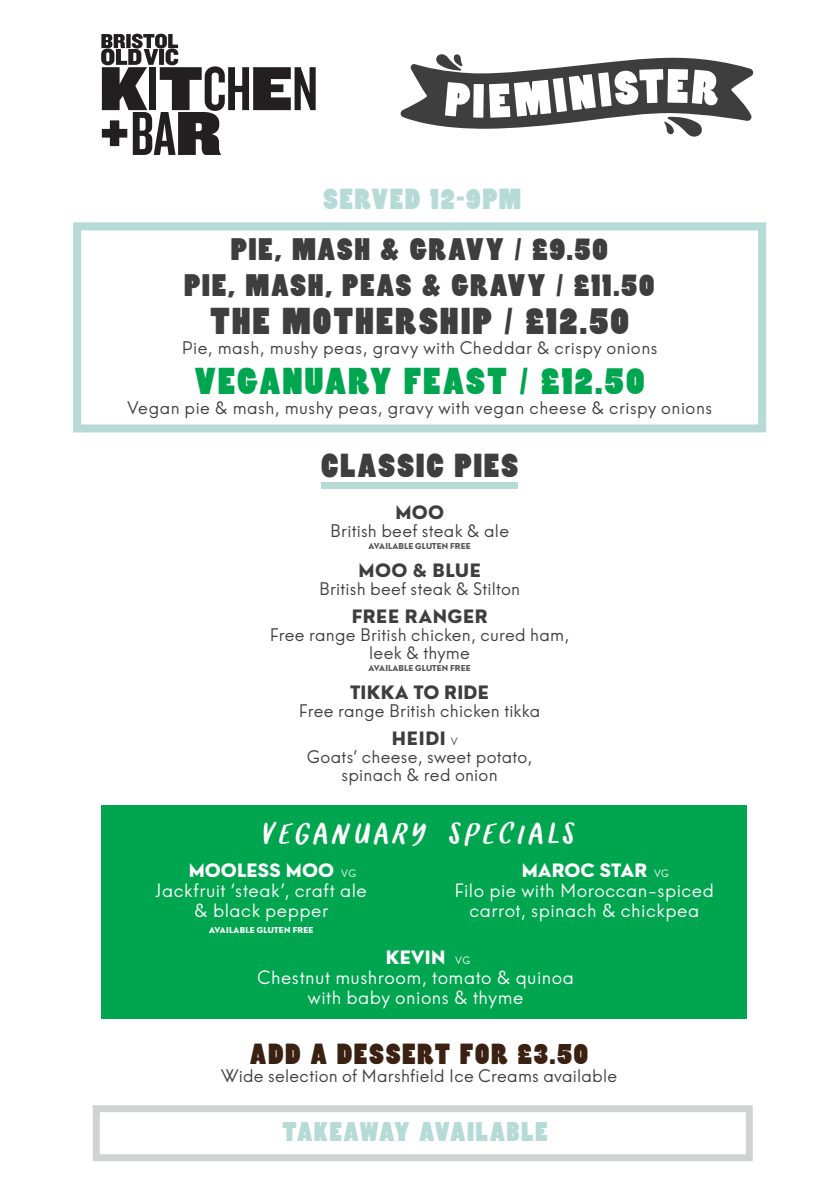
<style>
.page{position:relative;width:840px;height:1191px;background:#fff}
.page>*{position:absolute;margin:0;border:0;box-sizing:border-box;transform-origin:0 0}
.t1{font:48px "The Stockholm Font";letter-spacing:.01em;color:#fff}
.t2{font:36px "Pieplar";letter-spacing:.04em;color:#00a54f}
.t3{font:36px "Pieplar";letter-spacing:.045em;color:#3e3e3f}
.t4{font:32px "Pieplar";letter-spacing:.04em;color:#3e3e3f}
.t5{font:30px/36px "Pieplar";letter-spacing:.04em;color:#3e3e3f;text-align:center}
.t6{font:28px "Pieplar";letter-spacing:.04em;color:#3a2111}
.t7{font:28px "Pieplar";letter-spacing:.045em;color:#b6dbd6}
.t8{font:26px "Pieplar";letter-spacing:.04em;color:#b6dbd6}
.t9{font:18px/20px "Neo Hans";letter-spacing:.03em;color:#fff;text-align:center}
.t10{font:700 18px "Neo Hans";letter-spacing:.045em;color:#3e3e3f}
.t11{font:700 18px "Neo Hans";letter-spacing:.025em;color:#fff}
.t12{font:700 18px "Neo Hans";letter-spacing:.02em;color:#3e3e3f}
.t13{font:17px/18px "Neo Hans";letter-spacing:.015em;color:#3e3e3f;text-align:center}
.t14{font:10px "Neo Hans";color:#fff}
.t15{font:700 8px "Neo Hans";letter-spacing:.02em;color:#57585a}
.t16{font:700 8px "Neo Hans";letter-spacing:.035em;color:#fff}
.s1{font-weight:400;font-size:10px}
</style>
<div class="page">
<svg style="left:400px;top:54px;width:353px;height:83px"></svg>
<div style="left:322px;top:482px;width:195px;height:7px;background:#b6dbd6"></div>
<div style="left:73px;top:222px;width:692px;height:210px;border:8px solid #b6dbd6"></div>
<div style="left:93px;top:1105px;width:659px;height:56px;border:7px solid #d1d2d4"></div>
<svg style="left:101px;top:34px;width:214px;height:121px"></svg>
<div style="left:101px;top:805px;width:645px;height:213px;background:#00a54f"></div>
<h3 class="t7" style="left:322px;top:180px;width:200px">SERVED 12-9PM</h3>
<h3 class="t5" style="left:184px;top:229px;width:471px">PIE, MASH &amp; GRAVY / £9.50<br>PIE, MASH, PEAS &amp; GRAVY / £11.50</h3>
<h2 class="t3" style="left:210px;top:297px;width:421px">THE MOTHERSHIP / £12.50</h2>
<p class="t13" style="left:182px;top:340px;width:477px">Pie, mash, mushy peas, gravy with Cheddar &amp; crispy onions</p>
<h2 class="t2" style="left:194px;top:357px;width:452px">VEGANUARY FEAST / £12.50</h2>
<p class="t13" style="left:127px;top:400px;width:586px">Vegan pie &amp; mash, mushy peas, gravy with vegan cheese &amp; crispy onions</p>
<h3 class="t4" style="left:321px;top:444px;width:199px">CLASSIC PIES</h3>
<p class="t10" style="left:395px;top:502px;width:50px">MOO</p>
<p class="t13" style="left:330px;top:522px;width:180px">British beef steak &amp; ale</p>
<p class="t15" style="left:368px;top:541px;width:103px">AVAILABLE GLUTEN FREE</p>
<p class="t10" style="left:358px;top:560px;width:124px">MOO &amp; BLUE</p>
<p class="t13" style="left:319px;top:580px;width:202px">British beef steak &amp; Stilton</p>
<p class="t10" style="left:351px;top:606px;width:137px">FREE RANGER</p>
<p class="t13" style="left:270px;top:626px;width:301px">Free range British chicken, cured ham, leek &amp; thyme</p>
<p class="t15" style="left:368px;top:663px;width:103px">AVAILABLE GLUTEN FREE</p>
<p class="t12" style="left:350px;top:682px;width:140px">TIKKA TO RIDE</p>
<p class="t13" style="left:299px;top:702px;width:243px">Free range British chicken tikka</p>
<p class="t10" style="left:392px;top:728px;width:67px">HEIDI <span class="s1">V</span></p>
<p class="t13" style="left:307px;top:748px;width:227px">Goats’ cheese, sweet potato, spinach &amp; red onion</p>
<h1 class="t1" style="left:261px;top:808px;width:318px">VEGANUARY SPECIALS</h1>
<p class="t11" style="left:189px;top:860px;width:146px">MOOLESS MOO</p>
<p class="t9" style="left:155px;top:881px;width:212px">Jackfruit ‘steak’, craft ale &amp; black pepper</p>
<p class="t16" style="left:209px;top:925px;width:106px">AVAILABLE GLUTEN FREE</p>
<p class="t11" style="left:521px;top:860px;width:127px">MAROC STAR</p>
<p class="t9" style="left:454px;top:881px;width:261px">Filo pie with Moroccan-spiced carrot, spinach &amp; chickpea</p>
<p class="t14" style="left:341px;top:867px;width:16px">VG</p>
<p class="t14" style="left:653px;top:867px;width:16px">VG</p>
<p class="t11" style="left:385px;top:946px;width:61px">KEVIN</p>
<p class="t9" style="left:257px;top:967px;width:318px">Chestnut mushroom, tomato &amp; quinoa with baby onions &amp; thyme</p>
<p class="t14" style="left:455px;top:954px;width:16px">VG</p>
<h3 class="t6" style="left:249px;top:1035px;width:340px">ADD A DESSERT FOR £3.50</h3>
<p class="t13" style="left:220px;top:1067px;width:398px">Wide selection of Marshfield Ice Creams available</p>
<h3 class="t8" style="left:282px;top:1114px;width:267px">TAKEAWAY AVAILABLE</h3>
</div>
